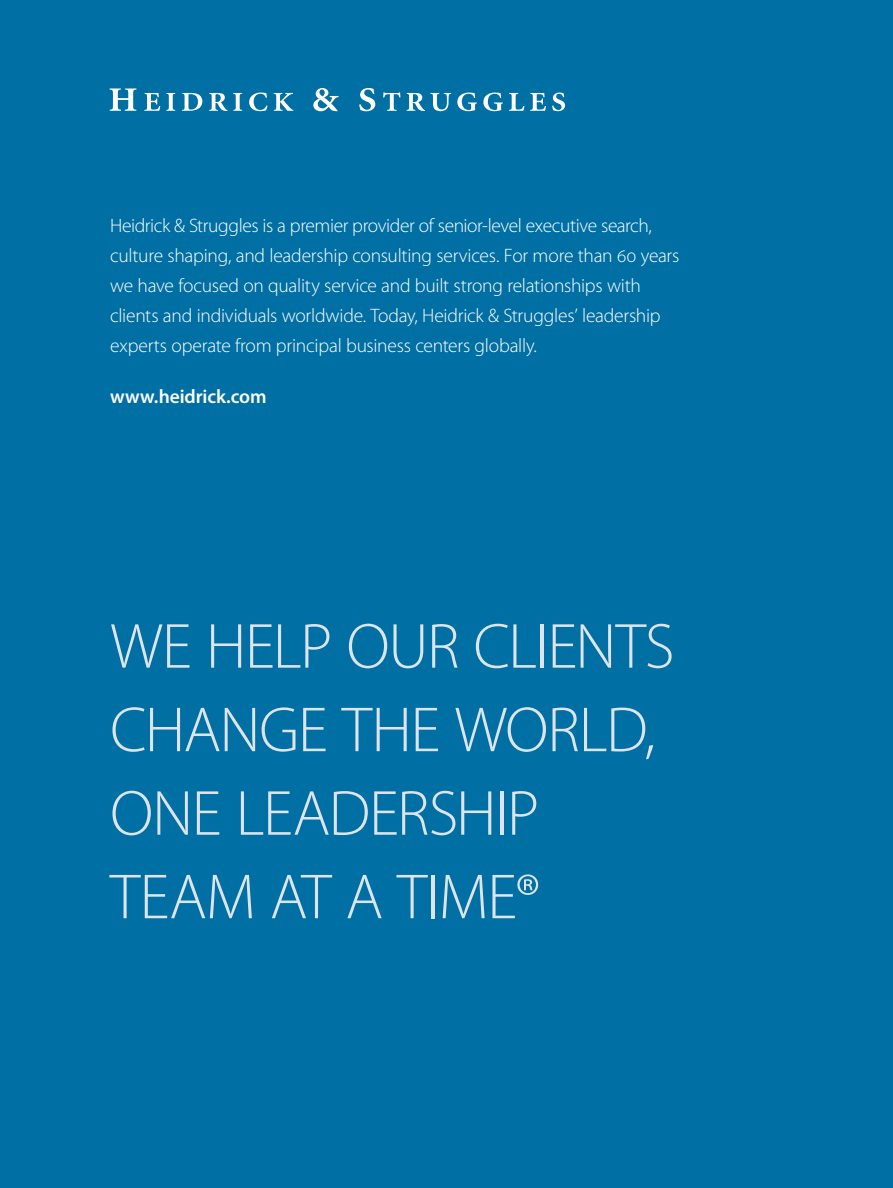
<style>
.page{position:relative;width:893px;height:1188px;background:#006fa4}
.page>*{position:absolute;margin:0;border:0;box-sizing:border-box;transform-origin:0 0}
.t1{font:300 64.2px/83.6px "Myriad Pro";letter-spacing:-.025em;color:#dde4eb}
.t2{font:300 19.5px/30px "Myriad Pro";letter-spacing:-.015em;color:#fff}
.t3{font:600 19.5px "Myriad Pro";letter-spacing:-.005em;color:#fff}
</style>
<div class="page">
<svg style="left:110px;top:89px;width:26px;height:22px"></svg>
<svg style="left:144px;top:93px;width:16px;height:18px"></svg>
<svg style="left:166px;top:93px;width:9px;height:18px"></svg>
<svg style="left:182px;top:93px;width:20px;height:18px"></svg>
<svg style="left:209px;top:93px;width:33px;height:18px"></svg>
<svg style="left:249px;top:93px;width:19px;height:18px"></svg>
<svg style="left:274px;top:93px;width:19px;height:18px"></svg>
<svg style="left:313px;top:88px;width:26px;height:23px"></svg>
<svg style="left:359px;top:88px;width:16px;height:23px"></svg>
<svg style="left:383px;top:92px;width:17px;height:19px"></svg>
<svg style="left:407px;top:93px;width:44px;height:18px"></svg>
<svg style="left:457px;top:93px;width:20px;height:18px"></svg>
<svg style="left:483px;top:93px;width:20px;height:18px"></svg>
<svg style="left:509px;top:93px;width:15px;height:18px"></svg>
<svg style="left:530px;top:93px;width:16px;height:18px"></svg>
<svg style="left:552px;top:93px;width:13px;height:18px"></svg>
<p class="t2" style="left:110px;top:211px;width:571px">Heidrick &amp; Struggles is a premier provider of senior-level executive search, culture shaping, and leadership consulting services. For more than 60 years we have focused on quality service and built strong relationships with clients and individuals worldwide. Today, Heidrick &amp; Struggles’ leadership experts operate from principal business centers globally.</p>
<p class="t3" style="left:110px;top:384px;width:158px">www.heidrick.com</p>
<h1 class="t1" style="left:110px;top:606px;width:566px">WE HELP OUR CLIENTS<br>CHANGE THE WORLD,<br>ONE LEADERSHIP<br>TEAM AT A TIME®</h1>
</div>
